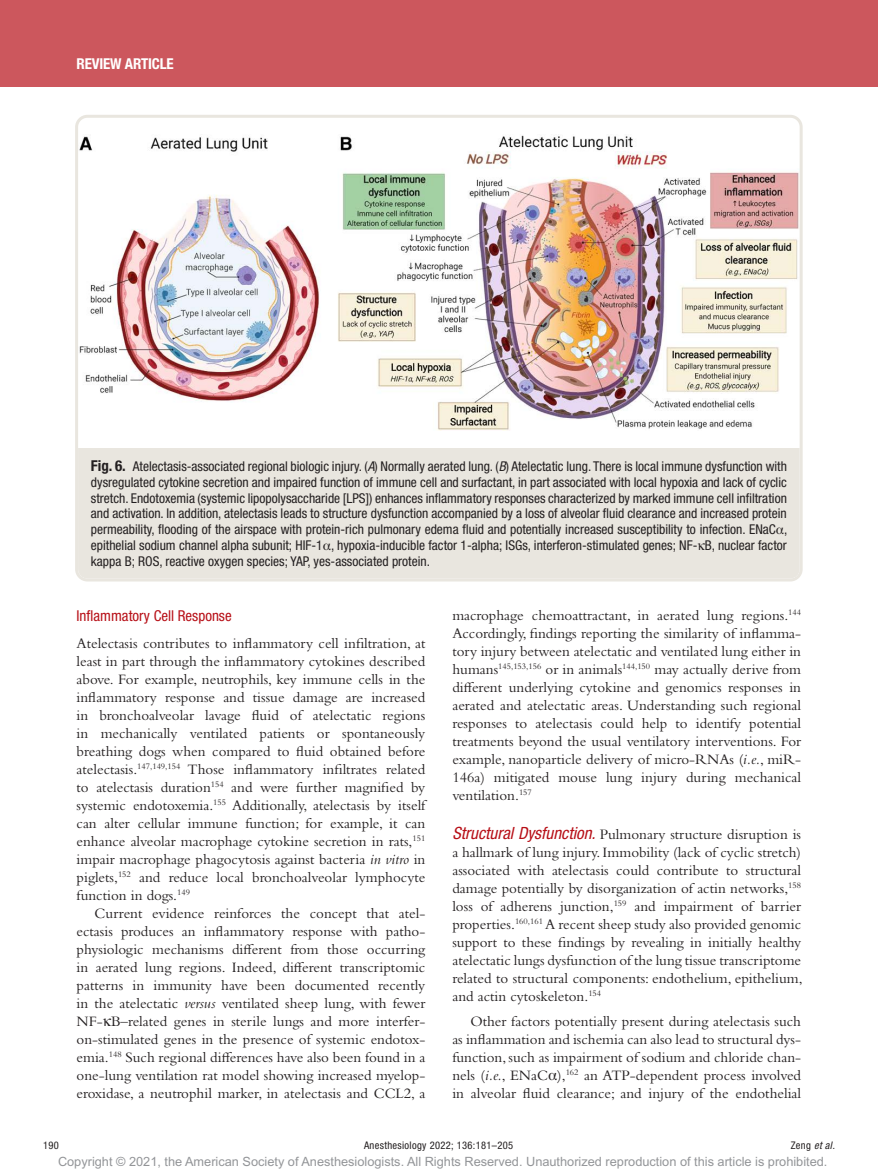
<style>
.page{position:relative;width:878px;height:1175px;background:#fff}
.page>*{position:absolute;margin:0;border:0;box-sizing:border-box;transform-origin:0 0}
.t1{font:15px/18px "Bembo Std";color:#231f20;text-align:justify}
.t2{font:condensed 15px "Helvetica Neue LT Std";color:#b70f17}
.t3{font:700 condensed 15px "Helvetica Neue LT Std";letter-spacing:-.01em;color:#fff}
.t4{font:condensed 13.5px/15.8px "Helvetica Neue LT Std";color:#231f20;text-align:justify}
.t5{font:12.75px "Arial MT Std";color:#939598}
.t6{font:condensed 10.5px "Helvetica Neue LT Std";letter-spacing:.03em;color:#231f20}
.t7{font:italic condensed 10.5px "Helvetica Neue LT Std";color:#231f20}
.s1{font-weight:700;font-size:15px}
.s2{font-style:italic}
.s3{font-family:"Gandhari Unicode";font-stretch:normal}
.s4{font-family:"Gandhari Unicode"}
.s5{font-family:"Helvetica Neue LT Std";font-style:italic;font-stretch:condensed;font-size:16.8px;color:#b70f17}
.s6{font-style:normal}
</style>
<div class="page">
<div style="left:0;top:0;width:878px;height:86px;background:#cc575d"></div>
<img style="left:79px;top:135px;width:719px;height:295px">
<div style="left:78px;top:448px;width:721px;height:130px;background:#e9e6df"></div>
<div style="left:75px;top:115px;width:727px;height:466px;border:3px solid #e9e6df;border-radius:11px"></div>
<p class="t3" style="left:77px;top:54px;width:99px">REVIEW ARTICLE</p>
<p class="t4" style="left:91px;top:458px;width:698px"><span class="s1">Fig. 6.</span> Atelectasis-associated regional biologic injury. (<span class="s2">A</span>) Normally aerated lung. (<span class="s2">B</span>) Atelectatic lung. There is local immune dysfunction with dysregulated cytokine secretion and impaired function of immune cell and surfactant, in part associated with local hypoxia and lack of cyclic stretch. Endotoxemia (systemic lipopolysaccharide [LPS]) enhances inflammatory responses characterized by marked immune cell infiltration and activation. In addition, atelectasis leads to structure dysfunction accompanied by a loss of alveolar fluid clearance and increased protein permeability, flooding of the airspace with protein-rich pulmonary edema fluid and potentially increased susceptibility to infection. ENaC<span class="s3">α</span>, epithelial sodium channel alpha subunit; HIF-1<span class="s3">α</span>, hypoxia-inducible factor 1-alpha; ISGs, interferon-stimulated genes; NF-<span class="s3">κ</span>B, nuclear factor kappa B; ROS, reactive oxygen species; YAP, yes-associated protein.</p>
<p class="t2" style="left:77px;top:606px;width:157px">Inflammatory Cell Response</p>
<p class="t1" style="left:77px;top:633px;width:350px">Atelectasis contributes to inflammatory cell infiltration, at least in part through the inflammatory cytokines described above. For example, neutrophils, key immune cells in the inflammatory response and tissue damage are increased in bronchoalveolar lavage fluid of atelectatic regions in mechanically ventilated patients or spontaneously breathing dogs when compared to fluid obtained before atelectasis.<sup>147,149,154</sup> Those inflammatory infiltrates related to atelectasis duration<sup>154</sup> and were further magnified by systemic endotoxemia.<sup>155</sup> Additionally, atelectasis by itself can alter cellular immune function; for example, it can enhance alveolar macrophage cytokine secretion in rats,<sup>151 </sup>impair macrophage phagocytosis against bacteria <span class="s2">in vitro</span> in piglets,<sup>152</sup> and reduce local bronchoalveolar lymphocyte function in dogs.<sup>149</sup></p>
<p class="t1" style="left:77px;top:903px;width:350px;text-indent:18px">Current evidence reinforces the concept that atel&shy;ectasis produces an inflammatory response with patho&shy;physiologic mechanisms different from those occurring in aerated lung regions. Indeed, different transcriptomic patterns in immunity have been documented recently in the atelectatic <span class="s2">versus</span> ventilated sheep lung, with fewer NF-<span class="s4">κ</span>B–related genes in sterile lungs and more interfer&shy;on-stimulated genes in the presence of systemic endotox&shy;emia.<sup>148</sup> Such regional differences have also been found in a one-lung ventilation rat model showing increased myelop&shy;eroxidase, a neutrophil marker, in atelectasis and CCL2, a</p>
<p class="t1" style="left:452px;top:606px;width:350px">macrophage chemoattractant, in aerated lung regions.<sup>144<br></sup>Accordingly, findings reporting the similarity of inflamma&shy;tory injury between atelectatic and ventilated lung either in humans<sup>145,153,156</sup> or in animals<sup>144,150</sup> may actually derive from different underlying cytokine and genomics responses in aerated and atelectatic areas. Understanding such regional responses to atelectasis could help to identify potential treatments beyond the usual ventilatory interventions. For example, nanoparticle delivery of micro-RNAs (<span class="s2">i.e.</span>, miR-146a) mitigated mouse lung injury during mechanical ventilation.<sup>157</sup></p>
<p class="t1" style="left:452px;top:825px;width:352px"><span class="s5">Structural Dysfunction.</span> Pulmonary structure disruption is a hallmark of lung injury. Immobility (lack of cyclic stretch) associated with atelectasis could contribute to structural damage potentially by disorganization of actin networks,<sup>158 </sup>loss of adherens junction,<sup>159</sup> and impairment of barrier properties.<sup>160,161</sup> A recent sheep study also provided genomic support to these findings by revealing in initially healthy atelectatic lungs dysfunction of the lung tissue transcriptome related to structural components: endothelium, epithelium, and actin cytoskeleton.<sup>154</sup></p>
<p class="t1" style="left:452px;top:1012px;width:350px;text-indent:18px">Other factors potentially present during atelectasis such as inflammation and ischemia can also lead to structural dys&shy;function, such as impairment of sodium and chloride chan&shy;nels (<span class="s2">i.e.</span>, ENaC<span class="s4">α</span>),<sup>162</sup> an ATP-dependent process involved in alveolar fluid clearance; and injury of the endothelial</p>
<p class="t6" style="left:43px;top:1139px;width:17px">190</p>
<p class="t6" style="left:364px;top:1139px;width:151px">Anesthesiology 2022; 136:181–205</p>
<p class="t7" style="left:790px;top:1139px;width:46px"><span class="s6">Zeng</span> et al.</p>
<p class="t5" style="left:58px;top:1154px;width:771px">Copyright © 2021, the American Society of Anesthesiologists. All Rights Reserved. Unauthorized reproduction of this article is prohibited.</p>
</div>
